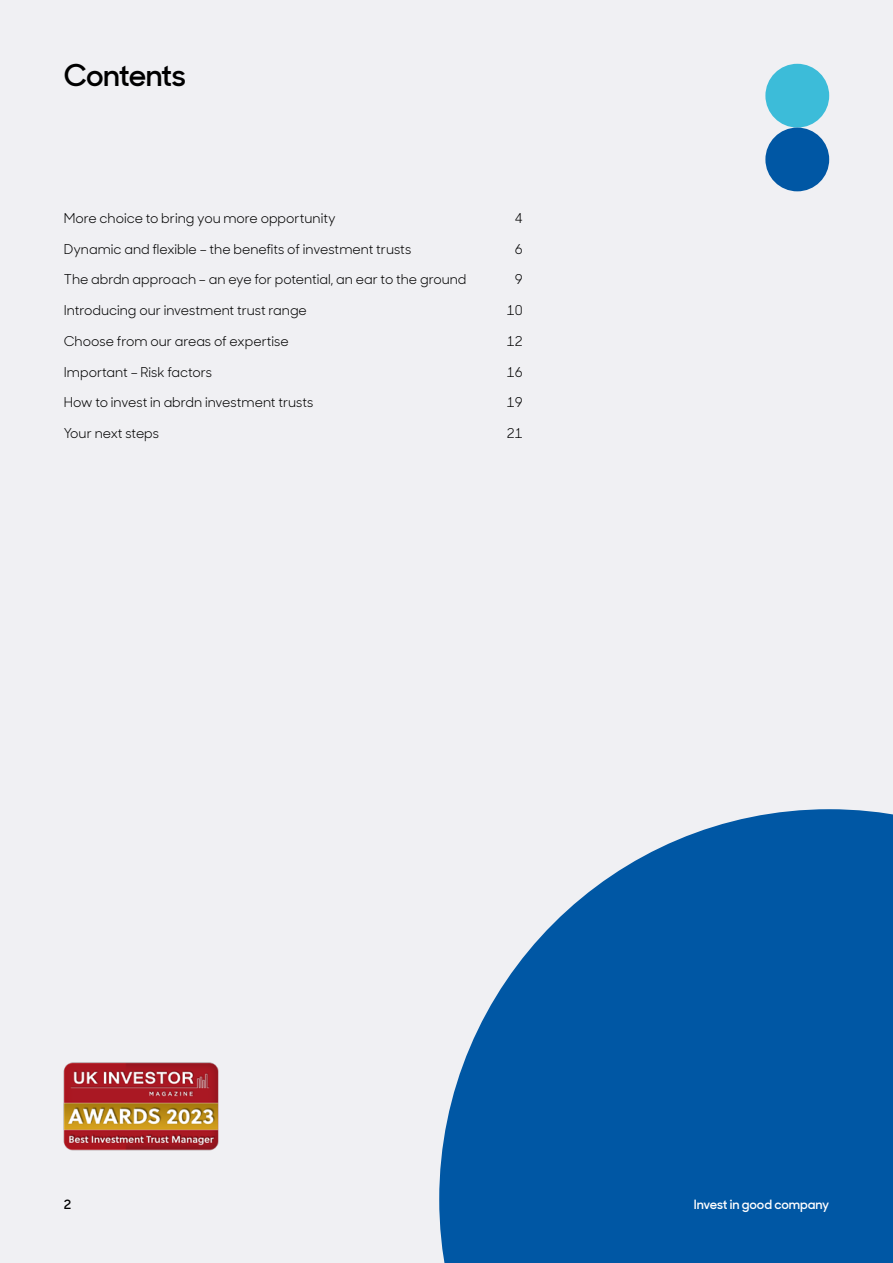
<style>
.page{position:relative;width:893px;height:1263px;background:#f0f0f3}
.page>*{position:absolute;margin:0;border:0;box-sizing:border-box;transform-origin:0 0}
.t1{font:600 30px "Sharp Sans Display No 1";letter-spacing:-.02em;color:#000}
.t2{font:13.5px "Sharp Sans Display No 1";color:#000}
.t3{font:600 12.75px "Sharp Sans Display No 1";letter-spacing:-.01em;color:#fff}
.t4{font:600 12.75px "Sharp Sans Display No 1";color:#000}
</style>
<div class="page">
<svg style="left:439px;top:809px;width:454px;height:454px;fill:#0057a4"></svg>
<img style="left:63px;top:1062px;width:156px;height:89px">
<div style="left:765px;top:64px;width:64px;height:64px;background:#3cbcd9;border-radius:50%"></div>
<div style="left:765px;top:128px;width:64px;height:63px;background:#0057a4;border-radius:50%"></div>
<h1 class="t1" style="left:64px;top:52px;width:124px">Contents</h1>
<p class="t2" style="left:64px;top:207px;width:273px">More choice to bring you more opportunity</p>
<p class="t2" style="left:515px;top:207px;width:9px">4</p>
<p class="t2" style="left:64px;top:238px;width:349px">Dynamic and flexible – the benefits of investment trusts</p>
<p class="t2" style="left:515px;top:238px;width:9px">6</p>
<p class="t2" style="left:64px;top:269px;width:404px">The abrdn approach – an eye for potential, an ear to the ground</p>
<p class="t2" style="left:515px;top:269px;width:9px">9</p>
<p class="t2" style="left:64px;top:299px;width:245px">Introducing our investment trust range</p>
<p class="t2" style="left:507px;top:299px;width:17px">10</p>
<p class="t2" style="left:64px;top:330px;width:227px">Choose from our areas of expertise</p>
<p class="t2" style="left:507px;top:330px;width:17px">12</p>
<p class="t2" style="left:64px;top:361px;width:150px">Important – Risk factors</p>
<p class="t2" style="left:507px;top:361px;width:17px">16</p>
<p class="t2" style="left:64px;top:392px;width:251px">How to invest in abrdn investment trusts</p>
<p class="t2" style="left:507px;top:392px;width:17px">19</p>
<p class="t2" style="left:64px;top:422px;width:97px">Your next steps</p>
<p class="t2" style="left:507px;top:422px;width:17px">21</p>
<p class="t4" style="left:64px;top:1194px;width:9px">2</p>
<p class="t3" style="left:694px;top:1194px;width:137px">Invest in good company</p>
</div>
